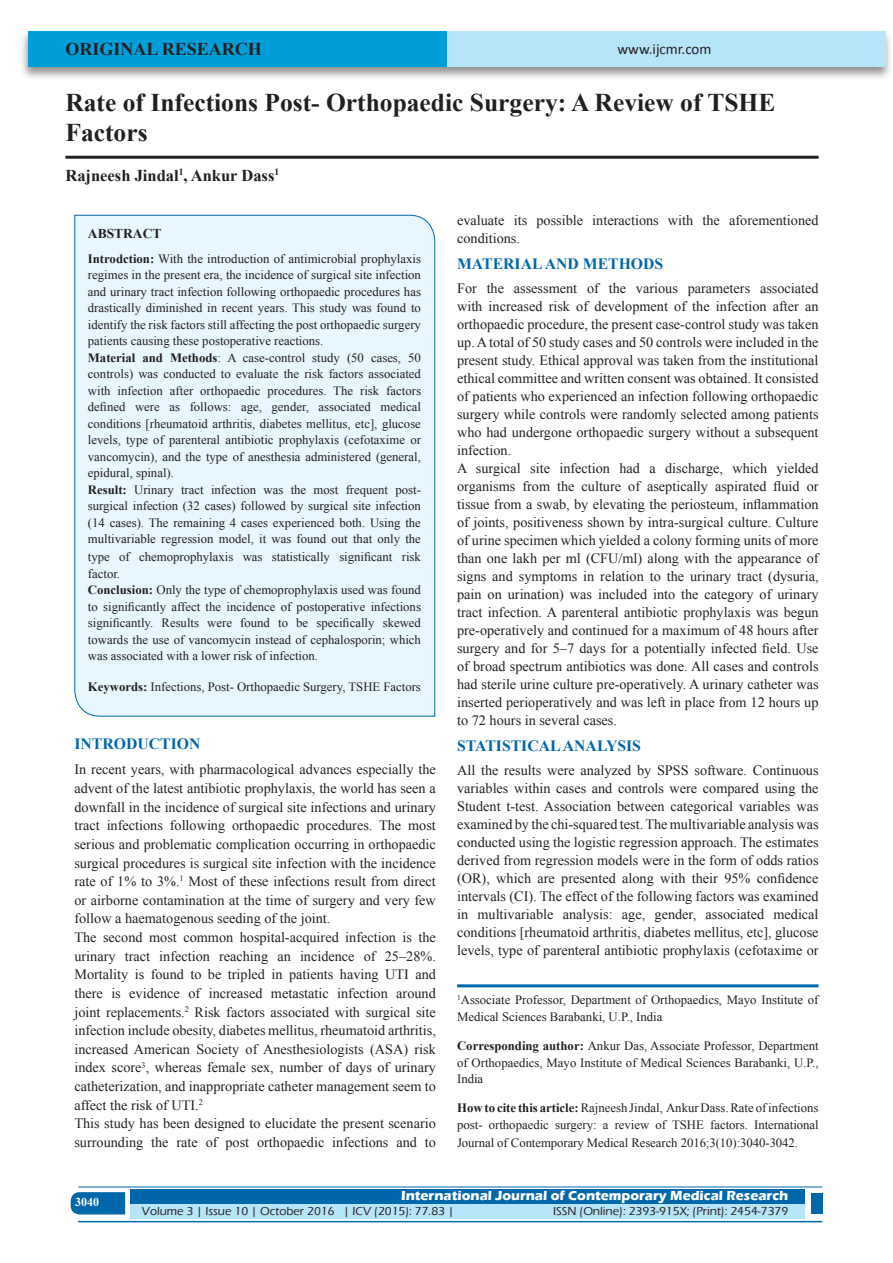
<style>
.page{position:relative;width:893px;height:1263px;background:#fff}
.page>*{position:absolute;margin:0;border:0;box-sizing:border-box;transform-origin:0 0}
.A_Title_New{font:700 25.5px/30px "Times New Roman";color:#231f20}
.AT_new{font:700 18px "Times New Roman";color:#231f20}
.AU-New{font:700 16.5px "Times New Roman";color:#231f20}
.t1{font:700 15.75px "Times New Roman";color:#0067aa}
.t2{font:15px "Calibri";color:#231f20}
.TX_New{font:14.25px/18px "Times New Roman";color:#231f20;text-align:justify}
.t3{font:700 13.5px "Eras ITC";color:#fff}
.t4{font:700 13.5px "Times New Roman";color:#231f20}
.Corresponding{font:12.75px/16.5px "Times New Roman";color:#231f20}
.HTC_new{font:12.75px/16.5px "Times New Roman";color:#231f20}
.Affi_New{font:12.75px/16.5px "Times New Roman";color:#231f20}
.t5{font:500 12px "Eras ITC";color:#231f20}
.t6{font:700 12px "Times New Roman";color:#fff}
.s1{font-weight:700}
</style>
<div class="page">
<div style="left:19px;top:29px;width:874px;height:52px;background:#231f20;opacity:.5"></div>
<div style="left:28px;top:31px;width:857px;height:35px;background:#b6e4f9"></div>
<div style="left:28px;top:31px;width:418px;height:35px;background:#009fda"></div>
<svg style="left:71px;top:1192px;width:54px;height:22px"></svg>
<div style="left:130px;top:1189px;width:674px;height:15px;background:#0067aa"></div>
<div style="left:130px;top:1204px;width:674px;height:15px;background:#b6e4f9"></div>
<hr style="left:78px;top:1186px;width:744px;height:1px;background:#0067aa">
<hr style="left:78px;top:1221px;width:744px;height:1px;background:#0067aa">
<div style="left:811px;top:1193px;width:11px;height:21px;background:#0067aa"></div>
<hr style="left:65px;top:156px;width:754px;height:3px;background:#231f20">
<div style="left:74px;top:214px;width:361px;height:503px;background:#e8f6fd"></div>
<hr style="left:457px;top:984px;width:362px;height:3px;background:#0067aa">
<p class="AT_new" style="left:65px;top:36px;width:198px">ORIGINAL RESEARCH</p>
<p class="t2" style="left:617px;top:40px;width:96px">www.ijcmr.com</p>
<p class="A_Title_New" style="left:65px;top:87px;width:711px">Rate of Infections Post- Orthopaedic Surgery: A Review of TSHE<br>Factors</p>
<p class="AU-New" style="left:65px;top:164px;width:215px">Rajneesh Jindal<sup>1</sup>, Ankur Dass<sup>1</sup></p>
<p class="t4" style="left:88px;top:224px;width:75px">ABSTRACT</p>
<p class="Corresponding" style="left:88px;top:250px;width:335px"><span class="s1">Introdction:</span> With the introduction of antimicrobial prophylaxis regimes in the present era, the incidence of surgical site infection and urinary tract infection following orthopaedic procedures has drastically diminished in recent years. This study was found to identify the risk factors still affecting the post orthopaedic surgery patients causing these postoperative reactions.<br><span class="s1">Material and Methods</span>: A case-control study (50 cases, 50 controls) was conducted to evaluate the risk factors associated with infection after orthopaedic procedures. The risk factors defined were as follows: age, gender, associated medical conditions [rheumatoid arthritis, diabetes mellitus, etc], glucose levels, type of parenteral antibiotic prophylaxis (cefotaxime or vancomycin), and the type of anesthesia administered (general, epidural, spinal).<br><span class="s1">Result:</span> Urinary tract infection was the most frequent post&shy;surgical infection (32 cases) followed by surgical site infection (14 cases). The remaining 4 cases experienced both. Using the multivariable regression model, it was found out that only the</p>
<p class="Corresponding" style="left:88px;top:548px;width:335px">type of chemoprophylaxis was statistically significant risk factor.<br><span class="s1">Conclusion:</span> Only the type of chemoprophylaxis used was found to significantly affect the incidence of postoperative infections significantly. Results were found to be specifically skewed towards the use of vancomycin instead of cephalosporin; which was associated with a lower risk of infection.</p>
<p class="Corresponding" style="left:88px;top:678px;width:334px"><span class="s1">Keywords:</span> Infections, Post- Orthopaedic Surgery, TSHE Factors</p>
<h1 class="t1" style="left:74px;top:733px;width:127px">INTRODUCTION</h1>
<p class="TX_New" style="left:74px;top:760px;width:363px;line-height:18.6px">In recent years, with pharmacological advances especially the advent of the latest antibiotic prophylaxis, the world has seen a downfall in the incidence of surgical site infections and urinary tract infections following orthopaedic procedures. The most serious and problematic complication occurring in orthopaedic surgical procedures is surgical site infection with the incidence rate of 1% to 3%.<sup>1</sup> Most of these infections result from direct or airborne contamination at the time of surgery and very few follow a haematogenous seeding of the joint.</p>
<p class="TX_New" style="left:74px;top:928px;width:363px;line-height:18.6px">The second most common hospital-acquired infection is the urinary tract infection reaching an incidence of 25–28%.<br>Mortality is found to be tripled in patients having UTI and there is evidence of increased metastatic infection around joint replacements.<sup>2</sup> Risk factors associated with surgical site infection include obesity, diabetes mellitus, rheumatoid arthritis, increased American Society of Anesthesiologists (ASA) risk index score<sup>3</sup>, whereas female sex, number of days of urinary catheterization, and inappropriate catheter management seem to affect the risk of UTI.<sup>2</sup></p>
<p class="TX_New" style="left:74px;top:1114px;width:363px;line-height:18.6px">This study has been designed to elucidate the present scenario surrounding the rate of post orthopaedic infections and to</p>
<p class="TX_New" style="left:457px;top:211px;width:363px">evaluate its possible interactions with the aforementioned conditions.</p>
<h1 class="t1" style="left:457px;top:252px;width:208px">MATERIAL AND METHODS</h1>
<p class="TX_New" style="left:457px;top:279px;width:363px">For the assessment of the various parameters associated with increased risk of development of the infection after an orthopaedic procedure, the present case-control study was taken up. A total of 50 study cases and 50 controls were included in the present study. Ethical approval was taken from the institutional ethical committee and written consent was obtained. It consisted of patients who experienced an infection following orthopaedic surgery while controls were randomly selected among patients who had undergone orthopaedic surgery without a subsequent infection.</p>
<p class="TX_New" style="left:457px;top:459px;width:363px">A surgical site infection had a discharge, which yielded organisms from the culture of aseptically aspirated fluid or tissue from a swab, by elevating the periosteum, inflammation of joints, positiveness shown by intra-surgical culture. Culture of urine specimen which yielded a colony forming units of more than one lakh per ml (CFU/ml) along with the appearance of signs and symptoms in relation to the urinary tract (dysuria, pain on urination) was included into the category of urinary tract infection. A parenteral antibiotic prophylaxis was begun pre-operatively and continued for a maximum of 48 hours after surgery and for 5–7 days for a potentially infected field. Use of broad spectrum antibiotics was done. All cases and controls had sterile urine culture pre-operatively. A urinary catheter was inserted perioperatively and was left in place from 12 hours up to 72 hours in several cases.</p>
<h1 class="t1" style="left:457px;top:735px;width:185px">STATISTICAL ANALYSIS</h1>
<p class="TX_New" style="left:457px;top:761px;width:363px">All the results were analyzed by SPSS software. Continuous variables within cases and controls were compared using the Student t-test. Association between categorical variables was examined by the chi-squared test. The multivariable analysis was conducted using the logistic regression approach. The estimates derived from regression models were in the form of odds ratios (OR), which are presented along with their 95% confidence intervals (CI). The effect of the following factors was examined in multivariable analysis: age, gender, associated medical conditions [rheumatoid arthritis, diabetes mellitus, etc], glucose levels, type of parenteral antibiotic prophylaxis (cefotaxime or</p>
<p class="Affi_New" style="left:457px;top:992px;width:363px"><sup>1</sup>Associate Professor, Department of Orthopaedics, Mayo Institute of<br>Medical Sciences Barabanki, U.P., India</p>
<p class="Corresponding" style="left:457px;top:1037px;width:363px;text-align:justify"><span class="s1">Corresponding author:</span> Ankur Das, Associate Professor, Department of Orthopaedics, Mayo Institute of Medical Sciences Barabanki, U.P., India</p>
<p class="HTC_new" style="left:457px;top:1100px;width:363px"><span class="s1">How to cite this article:</span> Rajneesh Jindal, Ankur Dass. Rate of infections post- orthopaedic surgery: a review of TSHE factors. International</p>
<p class="HTC_new" style="left:457px;top:1134px;width:342px">Journal of Contemporary Medical Research 2016;3(10):3040-3042.</p>
<h4 class="t6" style="left:75px;top:1194px;width:26px">3040</h4>
<p class="t3" style="left:401px;top:1188px;width:389px">International Journal of Contemporary Medical Research</p>
<p class="t5" style="left:142px;top:1204px;width:314px">Volume 3 | Issue 10 | October 2016 | ICV (2015): 77.83 |</p>
<p class="t5" style="left:553px;top:1204px;width:237px">ISSN (Online): 2393-915X; (Print): 2454-7379</p>
</div>
